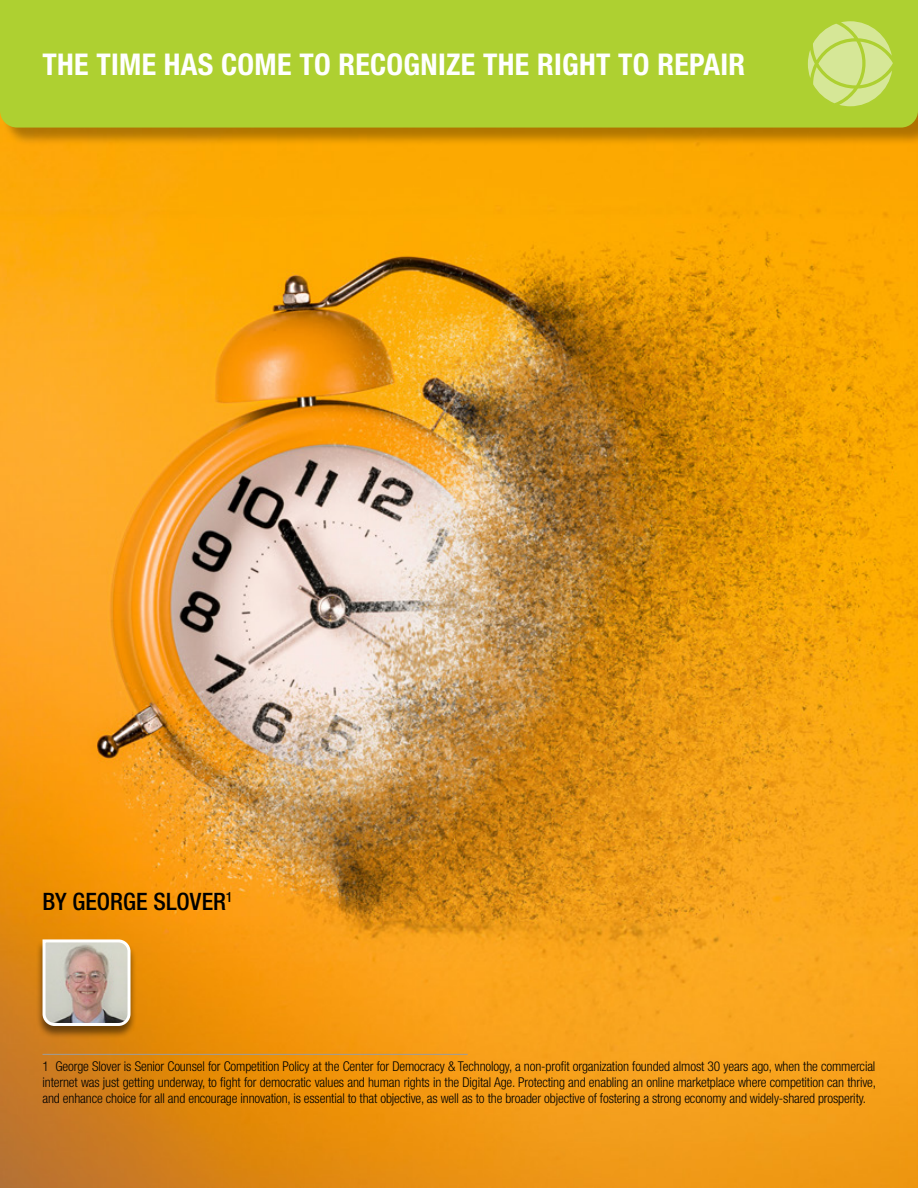
<style>
.page{position:relative;width:918px;height:1188px;background:#fff}
.page>*{position:absolute;margin:0;border:0;box-sizing:border-box;transform-origin:0 0}
.t1{font:700 condensed 30px "Helvetica Neue LT Std";letter-spacing:.01em;color:#fff}
.t2{font:500 condensed 24px "Helvetica Neue LT Std";letter-spacing:-.005em;color:#000}
.t3{font:300 condensed 13.5px/16.2px "Helvetica Neue LT Std";letter-spacing:-.01em;color:#000;text-align:justify}
</style>
<div class="page">
<img style="left:0;top:128px;width:918px;height:1060px">
<div style="left:37px;top:940px;width:100px;height:99px;background:#000;opacity:.5"></div>
<svg style="left:41px;top:938px;width:91px;height:89px;background:#c5b5a6"></svg>
<hr style="left:43px;top:1054px;width:425px;height:1px;background:#9d9d9c">
<div style="left:2px;top:0;width:916px;height:146px;background:#000;opacity:.3"></div>
<div style="left:0;top:0;width:918px;height:128px;background:#aed031"></div>
<svg style="left:808px;top:21px;width:85px;height:85px;background:#c7de72"></svg>
<h1 class="t1" style="left:43px;top:46px;width:704px">THE TIME HAS COME TO RECOGNIZE THE RIGHT TO REPAIR</h1>
<h2 class="t2" style="left:43px;top:887px;width:191px">BY GEORGE SLOVER<sup>1</sup></h2>
<p class="t3" style="left:43px;top:1058px;width:835px">1 George Slover is Senior Counsel for Competition Policy at the Center for Democracy &amp; Technology, a non-profit organization founded almost 30 years ago, when the commercial internet was just getting underway, to fight for democratic values and human rights in the Digital Age. Protecting and enabling an online marketplace where competition can thrive, and enhance choice for all and encourage innovation, is essential to that objective, as well as to the broader objective of fostering a strong economy and widely-shared prosperity.</p>
</div>
